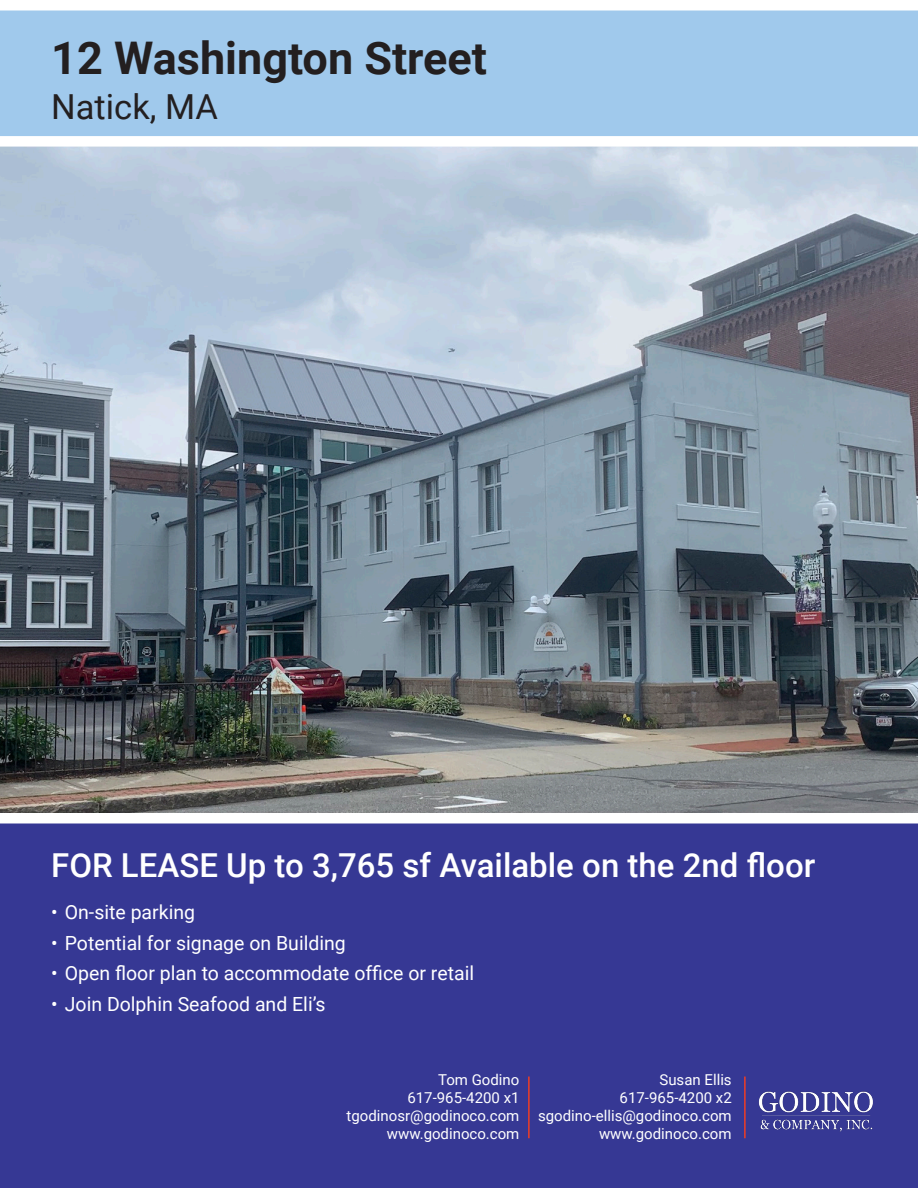
<style>
.page{position:relative;width:918px;height:1188px;background:#fff}
.page>*{position:absolute;margin:0;border:0;box-sizing:border-box;transform-origin:0 0}
.t1{font:700 45px "Roboto";color:#231f20}
.t2{font:34.5px "Roboto";color:#231f20}
.t3{font:500 33px "Roboto";color:#fff}
.t4{font:19.5px "Roboto";color:#fff}
.t5{font:15px "Roboto";color:#fff}
</style>
<div class="page">
<img style="left:0;top:147px;width:918px;height:665px">
<div style="left:0;top:819px;width:918px;height:369px;background:#363894"></div>
<img style="left:759px;top:1091px;width:114px;height:41px">
<hr style="left:744px;top:1077px;width:2px;height:61px;background:#f03d24">
<hr style="left:528px;top:1077px;width:2px;height:61px;background:#f03d24">
<div style="left:0;top:0;width:918px;height:138px;background:#a0c9ec"></div>
<div style="left:0;top:813px;width:918px;height:11px;background:#fff"></div>
<div style="left:0;top:136px;width:918px;height:11px;background:#fff"></div>
<div style="left:0;top:0;width:918px;height:10px;background:#fff"></div>
<p class="t1" style="left:51px;top:27px;width:437px">12 Washington Street</p>
<p class="t2" style="left:51px;top:83px;width:168px">Natick, MA</p>
<p class="t3" style="left:51px;top:843px;width:766px">FOR LEASE Up to 3,765 sf Available on the 2nd floor</p>
<p class="t4" style="left:51px;top:899px;width:145px">• On-site parking</p>
<p class="t4" style="left:51px;top:929px;width:296px">• Potential for signage on Building</p>
<p class="t4" style="left:51px;top:960px;width:424px">• Open floor plan to accommodate office or retail</p>
<p class="t4" style="left:51px;top:990px;width:276px">• Join Dolphin Seafood and Eli’s</p>
<p class="t5" style="left:438px;top:1069px;width:83px">Tom Godino</p>
<p class="t5" style="left:407px;top:1087px;width:114px">617-965-4200 x1</p>
<p class="t5" style="left:347px;top:1105px;width:174px">tgodinosr@godinoco.com</p>
<p class="t5" style="left:387px;top:1123px;width:134px">www.godinoco.com</p>
<p class="t5" style="left:659px;top:1069px;width:74px">Susan Ellis</p>
<p class="t5" style="left:620px;top:1087px;width:114px">617-965-4200 x2</p>
<p class="t5" style="left:538px;top:1105px;width:195px">sgodino-ellis@godinoco.com</p>
<p class="t5" style="left:599px;top:1123px;width:134px">www.godinoco.com</p>
</div>
